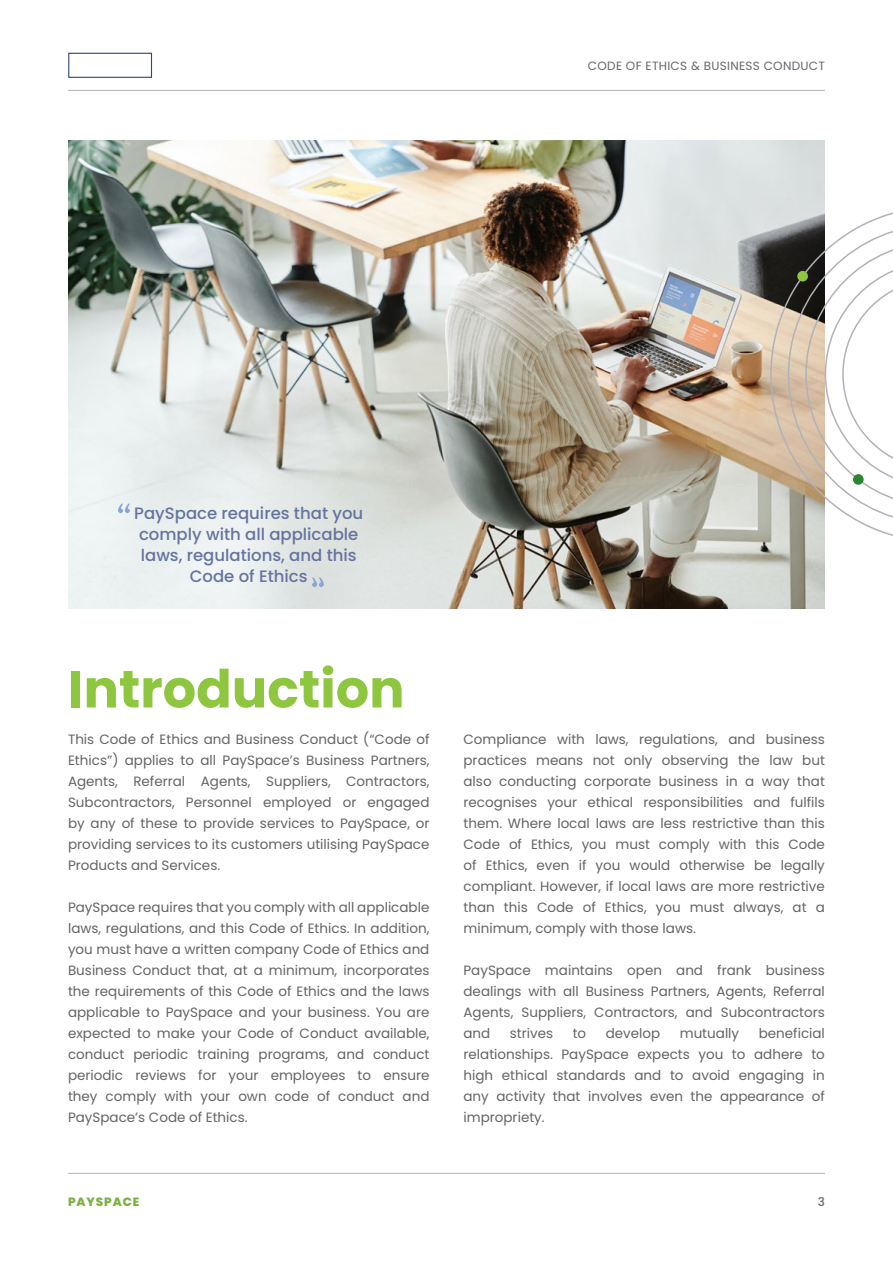
<style>
.page{position:relative;width:893px;height:1263px;background:#fff}
.page>*{position:absolute;margin:0;border:0;box-sizing:border-box;transform-origin:0 0}
.t1{font:700 52.5px "Poppins";color:#8ec640}
.t2{font:500 16.5px/21px "Poppins";color:#65749e;text-align:center}
.t3{font:13.5px/21px "Poppins";color:#636466;text-align:justify}
.t4{font:12px "Poppins";letter-spacing:.025em;color:#66676d}
.t5{font:800 12px "Poppins";letter-spacing:.075em;color:#7bb13e}
.t6{font:500 12px "Poppins";color:#66676d}
</style>
<div class="page">
<img style="left:68px;top:140px;width:757px;height:468px">
<svg style="left:770px;top:206px;width:123px;height:336px"></svg>
<div style="left:797px;top:271px;width:11px;height:10px;background:#8ec640;border-radius:50%"></div>
<div style="left:853px;top:474px;width:11px;height:11px;background:#2f8432;border-radius:50%"></div>
<hr style="left:68px;top:90px;width:757px;height:1px;background:#b0b1ba">
<hr style="left:68px;top:1173px;width:757px;height:1px;background:#b0b1ba">
<div style="left:68px;top:53px;width:84px;height:25px;border:1px solid #31457e"></div>
<svg style="left:118px;top:503px;width:12px;height:10px"></svg>
<svg style="left:312px;top:577px;width:12px;height:10px"></svg>
<p class="t4" style="left:588px;top:59px;width:238px">CODE OF ETHICS &amp; BUSINESS CONDUCT</p>
<p class="t2" style="left:134px;top:503px;width:231px">PaySpace requires that you comply with all applicable laws, regulations, and this<br>Code of Ethics</p>
<h1 class="t1" style="left:68px;top:659px;width:338px">Introduction</h1>
<p class="t3" style="left:68px;top:729px;width:363px">This Code of Ethics and Business Conduct (“Code of Ethics”) applies to all PaySpace’s Business Partners, Agents, Referral Agents, Suppliers, Contractors, Subcontractors, Personnel employed or engaged by any of these to provide services to PaySpace, or providing services to its customers utilising PaySpace Products and Services.</p>
<p class="t3" style="left:68px;top:897px;width:363px">PaySpace requires that you comply with all applicable laws, regulations, and this Code of Ethics. In addition, you must have a written company Code of Ethics and Business Conduct that, at a minimum, incorporates the requirements of this Code of Ethics and the laws applicable to PaySpace and your business. You are expected to make your Code of Conduct available, conduct periodic training programs, and conduct periodic reviews for your employees to ensure they comply with your own code of conduct and PaySpace’s Code of Ethics.</p>
<p class="t3" style="left:463px;top:729px;width:363px">Compliance with laws, regulations, and business practices means not only observing the law but also conducting corporate business in a way that recognises your ethical responsibilities and fulfils them. Where local laws are less restrictive than this Code of Ethics, you must comply with this Code of Ethics, even if you would otherwise be legally compliant. However, if local laws are more restrictive than this Code of Ethics, you must always, at a minimum, comply with those laws.</p>
<p class="t3" style="left:463px;top:960px;width:363px">PaySpace maintains open and frank business dealings with all Business Partners, Agents, Referral Agents, Suppliers, Contractors, and Subcontractors and</p>
<p class="t3" style="left:463px;top:1023px;width:363px;text-indent:295px">beneficial relationships. PaySpace expects you to adhere to high ethical standards and to avoid engaging in any activity that involves even the appearance of impropriety.</p>
<p class="t3" style="left:510px;top:1023px;width:45px">strives</p>
<p class="t3" style="left:573px;top:1023px;width:15px">to</p>
<p class="t3" style="left:606px;top:1023px;width:56px">develop</p>
<p class="t3" style="left:680px;top:1023px;width:61px">mutually</p>
<p class="t5" style="left:68px;top:1195px;width:73px">PAYSPACE</p>
<p class="t6" style="left:818px;top:1195px;width:9px">3</p>
</div>
